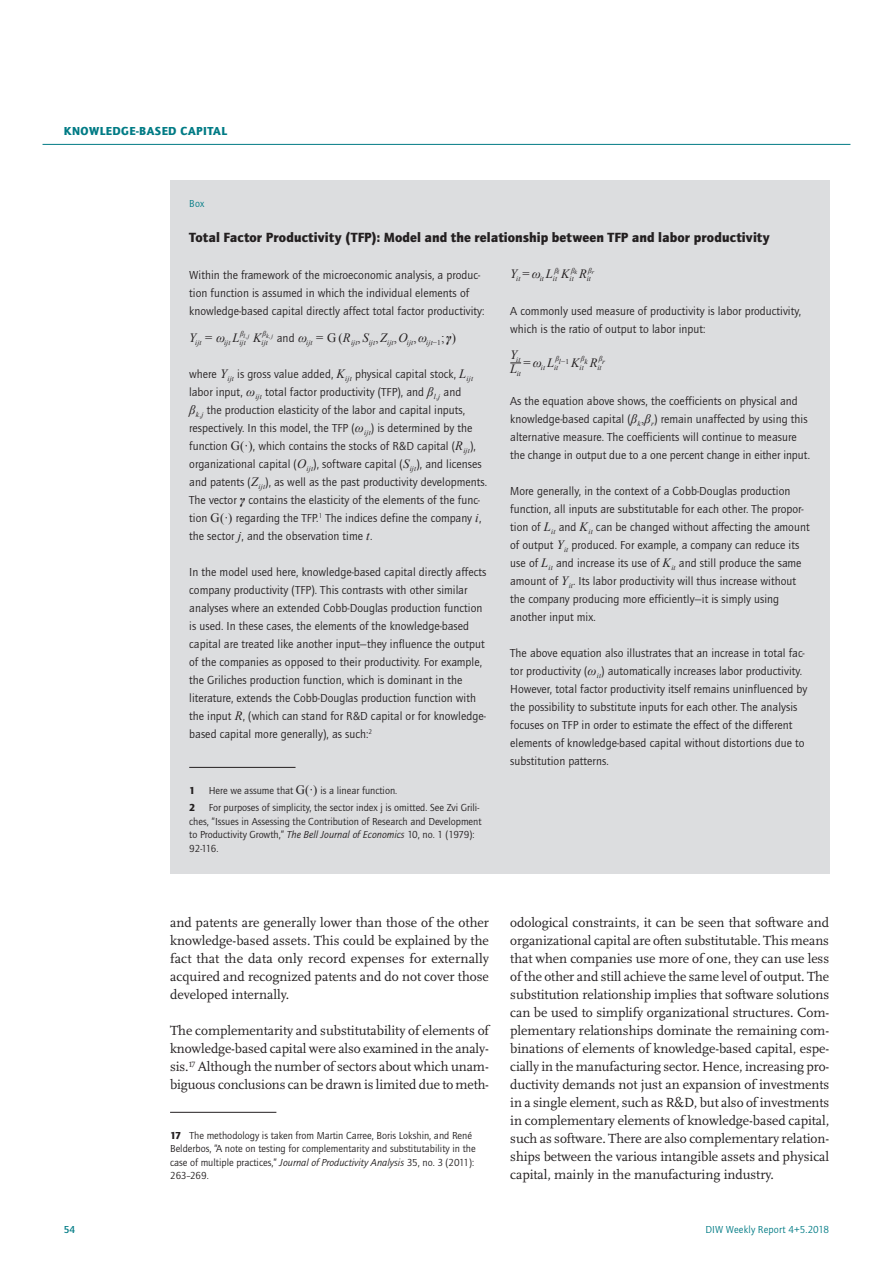
<style>
.page{position:relative;width:893px;height:1263px;background:#fff}
.page>*{position:absolute;margin:0;border:0;box-sizing:border-box;transform-origin:0 0}
.t1{font:13.8px/18px "Scala Pro";letter-spacing:-.005em;color:#231f20;text-align:justify}
.t2{font:900 13.8px "Quay Sans ITC Std";letter-spacing:.01em;color:#231f20}
.t3{font:12px/18px "Quay Sans ITC Std";letter-spacing:.005em;color:#231f20}
.t4{font:900 12px "Quay Sans ITC Std";color:#007b85}
.t5{font:10.5px/13.5px "Quay Sans ITC Std";color:#231f20}
.t6{font:10.5px "Quay Sans ITC Std";letter-spacing:.015em;color:#007b85}
.t7{font:500 10.5px "Quay Sans ITC Std";color:#007b85}
.t8{font:900 10.5px "Quay Sans ITC Std";color:#231f20}
.t9{font:italic 7.35px/14.2px "Times New Roman";letter-spacing:.02em;color:#231f20}
.s1{font-style:normal}
.s2{font-family:"Times New Roman";font-style:italic;font-size:12.75px}
.s3{font-family:"Times New Roman";font-size:12.75px}
.s4{font-family:"Times New Roman";font-weight:700;font-style:italic;font-size:12.75px}
.s5{font-size:12.75px}
.s6{font-style:italic}
.s7{font-weight:900}
</style>
<div class="page">
<hr style="left:43px;top:144px;width:807px;height:1px;background:#007b85">
<hr style="left:170px;top:1112px;width:106px;height:1px;background:#231f20">
<div style="left:170px;top:180px;width:659px;height:693px;background:#dcdddf"></div>
<hr style="left:189px;top:767px;width:107px;height:1px;background:#231f20">
<p class="t4" style="left:64px;top:123px;width:18px">Knowledge</p>
<p class="t4" style="left:136px;top:123px;width:12px">-based</p>
<p class="t4" style="left:181px;top:123px;width:8px">capital</p>
<p class="t6" style="left:189px;top:197px;width:17px">Box</p>
<p class="t2" style="left:189px;top:229px;width:582px">Total Factor Productivity (TFP): Model and the relationship between TFP and labor productivity</p>
<p class="t3" style="left:189px;top:266px;width:297px">Within the framework of the microeconomic analysis, a produc&shy;tion function is assumed in which the individual elements of knowledge-based capital directly affect total factor productivity:</p>
<p class="t9" style="left:189px;top:335px;width:58px"><sup>Y</sup>ijt <sup>=</sup> <sup>ω</sup>ijt <sup>L</sup>ijt</p>
<p class="t9" style="left:588px;top:263px;width:7px">β<sub>r</sub></p>
<p class="t3" style="left:510px;top:302px;width:292px">A commonly used measure of productivity is labor productivity, which is the ratio of output to labor input:</p>
<p class="t9" style="left:524px;top:360px;width:36px"><sup>=</sup> <sup>ω</sup>it <sup>L</sup>it</p>
<p class="t9" style="left:554px;top:271px;width:21px">β<sup>l</sup> <sup>K</sup>it</p>
<p class="t9" style="left:571px;top:271px;width:21px">β<sup>k</sup> <sup>R</sup>it</p>
<p class="t9" style="left:510px;top:271px;width:48px"><sup>Y</sup>it <sup>=</sup> <sup>ω</sup>it <sup>L</sup>it</p>
<p class="t9" style="left:263px;top:335px;width:195px">β<sup>k</sup><sup>,</sup> <sup>j</sup> <sup>and</sup> <sup>ω</sup>ijt <sup>=</sup> <sup>G</sup> <sup>(</sup><sup>R</sup>ijt<sup>,</sup> <sup>S</sup>ijt<sup>,</sup> <sup>Z</sup>ijt<sup>,</sup> <sup>O</sup>ijt<sup>,</sup> <sup>ω</sup>ijt<span class="s1">−1</span><sup>;</sup> <sup>γ</sup><sup>)</sup></p>
<p class="t3" style="left:189px;top:365px;width:299px">where <span class="s2">Y</span><sub>ijt</sub> is gross value added, <span class="s2">K</span><sub>ijt</sub> physical capital stock, <span class="s2">L</span><sub>ijt </sub>labor input, <span class="s2">ω</span><sub>ijt</sub> total factor productivity (TFP), and <span class="s2">β</span><sub>l</sub><sub>,</sub><sub>j</sub> and<br><span class="s2">β</span><sub>k</sub><sub>,</sub><sub>j</sub> the production elasticity of the labor and capital inputs, respectively. In this model, the TFP (<span class="s2">ω</span><sub>ijt</sub>) is determined by the function <span class="s3">G(∙)</span>, which contains the stocks of R&amp;D capital (<span class="s2">R</span><sub>ijt</sub>), organizational capital (<span class="s2">O</span><sub>ijt</sub>), software capital (<span class="s2">S</span><sub>ijt</sub>), and licenses and patents (<span class="s2">Z</span><sub>ijt</sub>), as well as the past productivity developments.<br>The vector <span class="s4">γ</span> contains the elasticity of the elements of the func&shy;tion <span class="s3">G(∙)</span> regarding the TFP.<sup>1</sup> The indices define the company <span class="s2">i</span>, the sector <span class="s2">j</span>, and the observation time <span class="s2">t</span>.</p>
<p class="t3" style="left:189px;top:563px;width:299px">In the model used here, knowledge-based capital directly affects company productivity (TFP). This contrasts with other similar analyses where an extended Cobb-Douglas production function is used. In these cases, the elements of the knowledge-based capital are treated like another input—they influence the output of the companies as opposed to their productivity. For example, the Griliches production function, which is dominant in the literature, extends the Cobb-Douglas production function with the input <span class="s2">R</span>, (which can stand for R&amp;D capital or for knowledge&shy;based capital more generally), as such:<sup>2</sup></p>
<p class="t9" style="left:240px;top:335px;width:29px">β<sup>l</sup><sup>,</sup> <sup>j</sup> <sup>K</sup>ijt</p>
<p class="t9" style="left:510px;top:352px;width:12px"><sup>Y</sup>it<br><sup>L</sup>it</p>
<p class="t3" style="left:510px;top:392px;width:301px">As the equation above shows, the coefficients on physical and knowledge-based capital (<span class="s2">β</span><sub>k</sub><span class="s3">,</span><span class="s2">β</span><sub>r</sub>) remain unaffected by using this alternative measure. The coefficients will continue to measure the change in output due to a one percent change in either input.</p>
<p class="t3" style="left:510px;top:482px;width:301px">More generally, in the context of a Cobb-Douglas production function, all inputs are substitutable for each other. The propor&shy;tion of <span class="s2">L</span><sub>it</sub> and <span class="s2">K</span><sub>it</sub> can be changed without affecting the amount of output <span class="s2">Y</span><sub>it</sub> produced. For example, a company can reduce its use of <span class="s2">L</span><sub>it</sub> and increase its use of <span class="s2">K</span><sub>it</sub> and still produce the same amount of <span class="s2">Y</span><sub>it</sub>. Its labor productivity will thus increase without the company producing more efficiently—it is simply using another input mix.</p>
<p class="t3" style="left:510px;top:644px;width:299px">The above equation also illustrates that an increase in total fac&shy;tor productivity (<span class="s2">ω</span><sub>it</sub>) automatically increases labor productivity.<br>However, total factor productivity itself remains uninfluenced by the possibility to substitute inputs for each other. The analysis focuses on TFP in order to estimate the effect of the different elements of knowledge-based capital without distortions due to substitution patterns.</p>
<p class="t9" style="left:556px;top:357px;width:30px">βl<sup>−1</sup> <span class="s5">K</span>it</p>
<p class="t9" style="left:581px;top:357px;width:22px">βk <span class="s5">R</span>it</p>
<p class="t9" style="left:599px;top:353px;width:8px">βr</p>
<p class="t8" style="left:189px;top:784px;width:8px">1</p>
<p class="t5" style="left:209px;top:784px;width:190px">Here we assume that <span class="s3">G(∙)</span> is a linear function.</p>
<p class="t8" style="left:189px;top:801px;width:8px">2</p>
<p class="t5" style="left:189px;top:801px;width:294px;text-indent:19px">For purposes of simplicity, the sector index j is omitted. See Zvi Grili&shy;ches, “Issues in Assessing the Contribution of Research and Development to Productivity Growth,” <span class="s6">The Bell Journal of Economics</span> 10, no. 1 (1979):<br>92-116.</p>
<p class="t1" style="left:170px;top:913px;width:321px">and patents are generally lower than those of the other knowledge-based assets. This could be explained by the fact that the data only record expenses for externally acquired and recognized patents and do not cover those developed internally.</p>
<p class="t1" style="left:170px;top:1021px;width:320px">The complementarity and substitutability of elements of knowledge-based capital were also examined in the analy&shy;sis.<sup>17</sup> Although the number of sectors about which unam&shy;biguous conclusions can be drawn is limited due to meth-</p>
<p class="t5" style="left:170px;top:1128px;width:307px"><span class="s7">17</span> The methodology is taken from Martin Carree, Boris Lokshin, and René Belderbos, “A note on testing for complementarity and substitutability in the case of multiple practices,” <span class="s6">Journal of Productivity Analysis</span> 35, no. 3 (2011):<br>263–269.</p>
<p class="t1" style="left:510px;top:913px;width:321px">odological constraints, it can be seen that software and organizational capital are often substitutable. This means that when companies use more of one, they can use less of the other and still achieve the same level of output. The substitution relationship implies that software solutions can be used to simplify organizational structures. Com&shy;plementary relationships dominate the remaining com&shy;binations of elements of knowledge-based capital, espe&shy;cially in the manufacturing sector. Hence, increasing pro&shy;ductivity demands not just an expansion of investments in a single element, such as R&amp;D, but also of investments in complementary elements of knowledge-based capital, such as software. There are also complementary relation&shy;ships between the various intangible assets and physical capital, mainly in the manufacturing industry.</p>
<p class="t7" style="left:64px;top:1223px;width:13px">54</p>
<p class="t6" style="left:705px;top:1223px;width:125px">DIW Weekly Report 4+5.2018</p>
</div>
